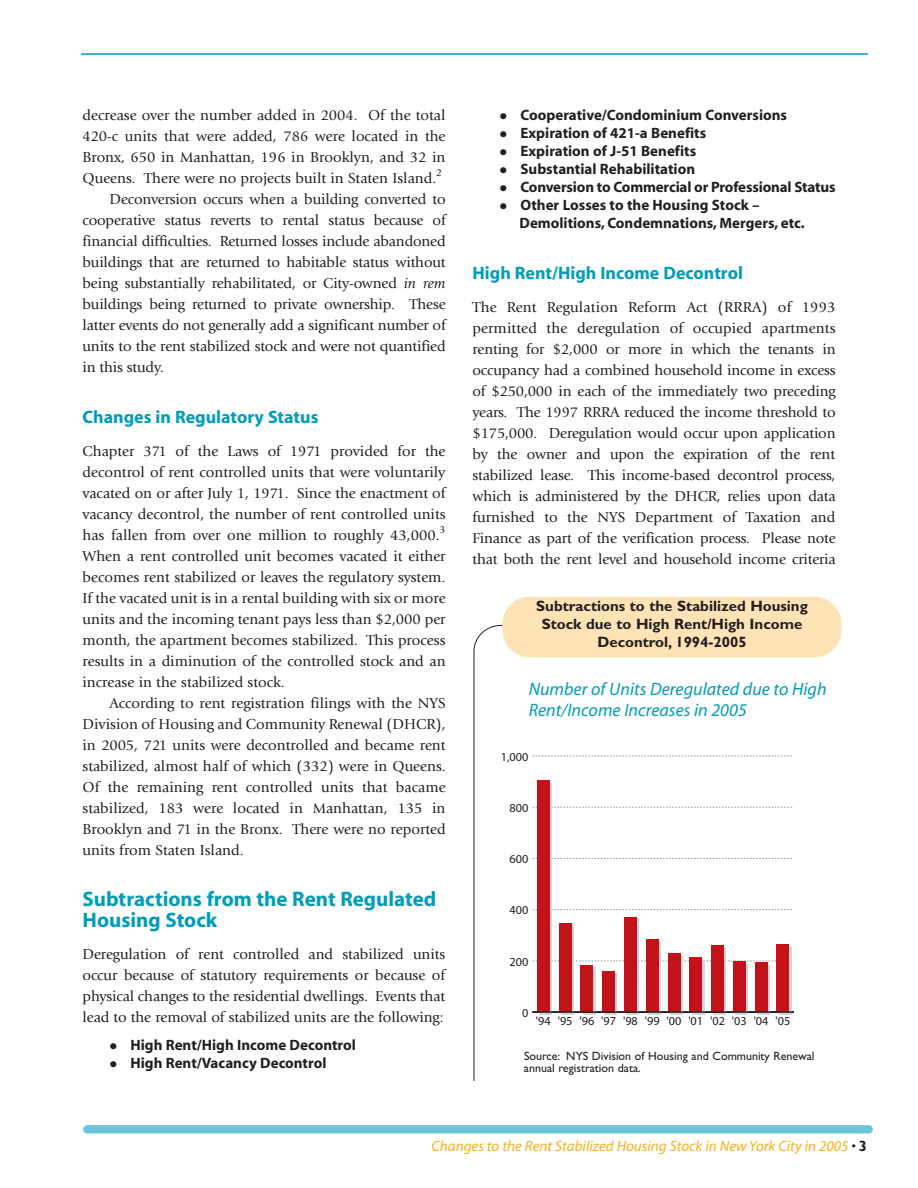
<style>
.page{position:relative;width:918px;height:1188px;background:#fff}
.page>*{position:absolute;margin:0;border:0;box-sizing:border-box;transform-origin:0 0}
.t1{font:700 21px/21px "Myriad";color:#009dba}
.t2{font:italic 18px/21px "Myriad";color:#009dba}
.t3{font:700 18px "Myriad";color:#009dba}
.t4{font:15px/21px "Giovanni";color:#231f20;text-align:justify}
.t5{font:700 15px/18px "Myriad";color:#231f20}
.t6{font:700 15px/18px "Gill Sans";color:#231f20;text-align:center}
.t7{font:italic 15px "Myriad";color:#faaf18}
.t8{font:12.3px "Myriad";color:#231f20}
.t9{font:12px/12px "Gill Sans";color:#231f20}
.t10{font:10.5px "Giovanni";color:#231f20}
.s1{font-style:italic}
.s2{color:#231f20}
.s3{font-family:"Gill Sans";font-weight:700;font-style:normal;color:#231f20}
</style>
<div class="page">
<div style="left:83px;top:1125px;width:790px;height:9px;background:#6dc5d8;border-radius:4px"></div>
<hr style="left:81px;top:53px;width:787px;height:2px;background:#009dba">
<svg style="left:474px;top:625px;width:200px;height:456px"></svg>
<hr style="left:532px;top:1011px;width:262px;height:2px;background:#231f20">
<svg style="left:532px;top:961px;width:262px;height:1px"></svg>
<svg style="left:532px;top:909px;width:262px;height:1px"></svg>
<svg style="left:532px;top:858px;width:262px;height:1px"></svg>
<svg style="left:532px;top:807px;width:262px;height:1px"></svg>
<svg style="left:532px;top:756px;width:262px;height:1px"></svg>
<svg style="left:540px;top:783px;width:12px;height:232px"></svg>
<svg style="left:561px;top:926px;width:12px;height:89px"></svg>
<div style="left:583px;top:967px;width:12px;height:48px;background:#d4d5d7"></div>
<div style="left:605px;top:974px;width:12px;height:41px;background:#d4d5d7"></div>
<div style="left:627px;top:919px;width:12px;height:96px;background:#d4d5d7"></div>
<svg style="left:648px;top:942px;width:13px;height:73px"></svg>
<svg style="left:670px;top:956px;width:12px;height:59px"></svg>
<div style="left:692px;top:960px;width:12px;height:55px;background:#d4d5d7"></div>
<div style="left:714px;top:947px;width:12px;height:68px;background:#d4d5d7"></div>
<svg style="left:735px;top:964px;width:13px;height:51px"></svg>
<svg style="left:757px;top:965px;width:12px;height:50px"></svg>
<div style="left:779px;top:947px;width:12px;height:68px;background:#d4d5d7"></div>
<div style="left:537px;top:781px;width:12px;height:231px;background:#c4121a"></div>
<div style="left:559px;top:924px;width:12px;height:88px;background:#c4121a"></div>
<div style="left:581px;top:965px;width:12px;height:47px;background:#c4121a"></div>
<div style="left:603px;top:971px;width:12px;height:41px;background:#c4121a"></div>
<div style="left:624px;top:917px;width:13px;height:95px;background:#c4121a"></div>
<div style="left:646px;top:940px;width:12px;height:72px;background:#c4121a"></div>
<div style="left:668px;top:953px;width:12px;height:59px;background:#c4121a"></div>
<div style="left:690px;top:957px;width:12px;height:55px;background:#c4121a"></div>
<div style="left:711px;top:945px;width:13px;height:67px;background:#c4121a"></div>
<div style="left:733px;top:961px;width:12px;height:51px;background:#c4121a"></div>
<div style="left:755px;top:962px;width:12px;height:50px;background:#c4121a"></div>
<div style="left:777px;top:944px;width:12px;height:68px;background:#c4121a"></div>
<hr style="left:533px;top:1011px;width:261px;height:2px;background:#231f20">
<div style="left:527px;top:681px;width:306px;height:48px;background:#fff"></div>
<div style="left:509px;top:1051px;width:311px;height:34px;background:#fff"></div>
<div style="left:503px;top:597px;width:339px;height:61px;background:#fee3b7;border-radius:27px"></div>
<p class="t4" style="left:82px;top:106px;width:365px">decrease over the number added in 2004. Of the total 420-c units that were added, 786 were located in the Bronx, 650 in Manhattan, 196 in Brooklyn, and 32 in Queens. There were no projects built in Staten Island.</p>
<p class="t10" style="left:436px;top:168px;width:7px">2</p>
<p class="t4" style="left:82px;top:190px;width:365px;text-indent:27px">Deconversion occurs when a building converted to cooperative status reverts to rental status because of financial difficulties. Returned losses include abandoned buildings that are returned to habitable status without being substantially rehabilitated, or City-owned <span class="s1">in rem </span>buildings being returned to private ownership. These latter events do not generally add a significant number of units to the rent stabilized stock and were not quantified in this study.</p>
<p class="t3" style="left:82px;top:411px;width:238px">Changes in Regulatory Status</p>
<p class="t4" style="left:82px;top:442px;width:365px">Chapter 371 of the Laws of 1971 provided for the decontrol of rent controlled units that were voluntarily vacated on or after July 1, 1971. Since the enactment of vacancy decontrol, the number of rent controlled units has fallen from over one million to roughly 43,000.</p>
<p class="t10" style="left:440px;top:525px;width:7px">3</p>
<p class="t4" style="left:82px;top:547px;width:365px">When a rent controlled unit becomes vacated it either becomes rent stabilized or leaves the regulatory system.<br>If the vacated unit is in a rental building with six or more units and the incoming tenant pays less than $2,000 per month, the apartment becomes stabilized. This process results in a diminution of the controlled stock and an increase in the stabilized stock.</p>
<p class="t4" style="left:82px;top:694px;width:365px;text-indent:27px">According to rent registration filings with the NYS Division of Housing and Community Renewal (DHCR), in 2005, 721 units were decontrolled and became rent stabilized, almost half of which (332) were in Queens.<br>Of the remaining rent controlled units that bacame stabilized, 183 were located in Manhattan, 135 in Brooklyn and 71 in the Bronx. There were no reported units from Staten Island.</p>
<h1 class="t1" style="left:82px;top:891px;width:355px">Subtractions from the Rent Regulated<br>Housing Stock</h1>
<p class="t4" style="left:82px;top:945px;width:364px">Deregulation of rent controlled and stabilized units occur because of statutory requirements or because of physical changes to the residential dwellings. Events that lead to the removal of stabilized units are the following:</p>
<p class="t5" style="left:110px;top:1038px;width:248px">● High Rent/High Income Decontrol</p>
<p class="t5" style="left:110px;top:1056px;width:219px">● High Rent/Vacancy Decontrol</p>
<p class="t5" style="left:500px;top:107px;width:289px">● Cooperative/Condominium Conversions</p>
<p class="t5" style="left:500px;top:125px;width:208px">● Expiration of 421-a Benefits</p>
<p class="t5" style="left:500px;top:143px;width:198px">● Expiration of J-51 Benefits</p>
<p class="t5" style="left:500px;top:161px;width:197px">● Substantial Rehabilitation</p>
<p class="t5" style="left:500px;top:179px;width:338px">● Conversion to Commercial or Professional Status</p>
<p class="t5" style="left:519px;top:197px;width:287px;text-indent:-20px">● Other Losses to the Housing Stock –<br>Demolitions, Condemnations, Mergers, etc.</p>
<p class="t3" style="left:472px;top:266px;width:272px">High Rent/High Income Decontrol</p>
<p class="t4" style="left:472px;top:298px;width:365px">The Rent Regulation Reform Act (RRRA) of 1993 permitted the deregulation of occupied apartments renting for $2,000 or more in which the tenants in occupancy had a combined household income in excess of $250,000 in each of the immediately two preceding years. The 1997 RRRA reduced the income threshold to $175,000. Deregulation would occur upon application by the owner and upon the expiration of the rent stabilized lease. This income-based decontrol process, which is administered by the DHCR, relies upon data furnished to the NYS Department of Taxation and Finance as part of the verification process. Please note that both the rent level and household income criteria</p>
<p class="t6" style="left:536px;top:598px;width:273px">Subtractions to the Stabilized Housing<br>Stock due to High Rent/High Income<br>Decontrol, 1994-2005</p>
<p class="t2" style="left:529px;top:680px;width:299px">Number of Units Deregulated due to High<br>Rent/Income Increases in 2005</p>
<p class="t8" style="left:507px;top:752px;width:23px">,000</p>
<p class="t8" style="left:510px;top:803px;width:20px">800</p>
<p class="t8" style="left:510px;top:854px;width:20px">600</p>
<p class="t8" style="left:510px;top:906px;width:20px">400</p>
<p class="t8" style="left:510px;top:957px;width:20px">200</p>
<p class="t8" style="left:522px;top:1008px;width:8px">0</p>
<p class="t8" style="left:538px;top:1017px;width:254px">94 95 96 97 98 99 00 01 02 03 04 '05</p>
<p class="t9" style="left:524px;top:1051px;width:292px">Source: NYS Division of Housing and Community Renewal annual registration data.</p>
<p class="t7" style="left:432px;top:1140px;width:437px">Changes to the Rent Stabilized Housing Stock in New York City in 2005 <span class="s2">•</span> <span class="s3">3</span></p>
</div>
